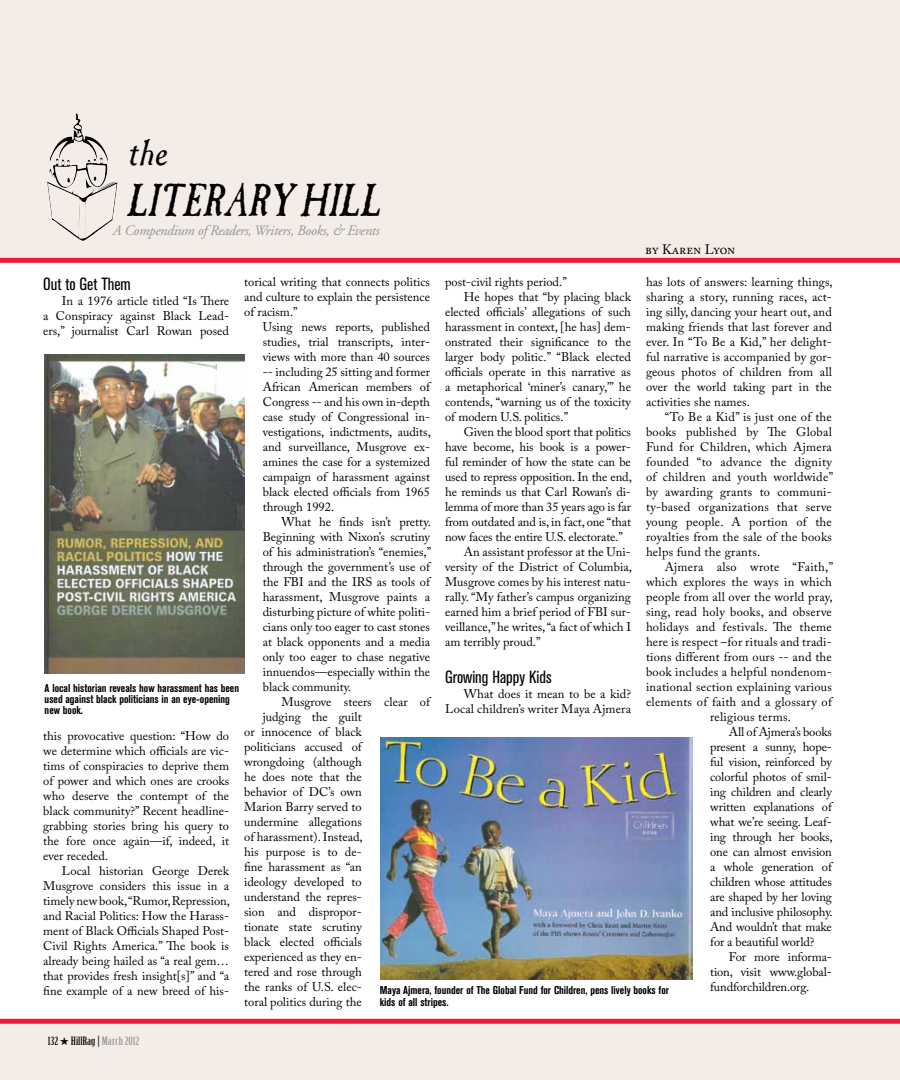
<style>
.page{position:relative;width:900px;height:1080px;background:#fff}
.page>*{position:absolute;margin:0;border:0;box-sizing:border-box;transform-origin:0 0}
.t1{font:italic 46.12px "Caslon Antique";color:#000;scale:.77 1}
.t2{font:italic 35.5px "Caslon Antique";color:#000}
.t3{font:condensed 17.5px "Akzidenz Grotesk BE";color:#000}
.t4{font:italic 14.5px "Adobe Garamond";letter-spacing:-.02em;color:#939598}
.t5{font:13.75px "Adobe Caslon Pro";letter-spacing:-.005em;color:#000}
.t6{font:12.5px/15px "Adobe Caslon Pro";color:#000;text-align:justify}
.t7{font:12.5px "Adobe Caslon Pro";letter-spacing:.02em;color:#000}
.t8{font:700 condensed 11.25px/11.2px "Akzidenz Grotesk BE";color:#000}
.t9{font:11.25px "Birch";color:#000;scale:1.25 1}
.s1{color:#939598}
</style>
<div class="page">
<div style="left:0;top:1024px;width:900px;height:56px;background:#f4ede7"></div>
<div style="left:0;top:0;width:900px;height:260px;background:#f4ede7"></div>
<div style="left:0;top:1019px;width:900px;height:5px;background:#ed1a3b"></div>
<img style="left:49px;top:113px;width:60px;height:82px">
<img style="left:45px;top:354px;width:200px;height:319px">
<div style="left:0;top:258px;width:900px;height:5px;background:#ed1a3b"></div>
<img style="left:380px;top:737px;width:312px;height:243px">
<h2 class="t2" style="left:126px;top:132px;width:43px">the</h2>
<h1 class="t1" style="left:126px;top:173px;width:332px">LITERARY HILL</h1>
<p class="t4" style="left:113px;top:222px;width:268px">A Compendium of Readers, Writers, Books, &amp; Events</p>
<p class="t5" style="left:645px;top:241px;width:92px">by Karen Lyon</p>
<p class="t6" style="left:646px;top:275px;width:188px">has lots of answers: learning things, sharing a story, running races, act&shy;ing silly, dancing your heart out, and making friends that last forever and ever. In “To Be a Kid,” her delight&shy;ful narrative is accompanied by gor&shy;geous photos of children from all over the world taking part in the activities she names.</p>
<p class="t6" style="left:646px;top:410px;width:189px;text-indent:19px">“To Be a Kid” is just one of the books published by The Global Fund for Children, which Ajmera founded “to advance the dignity of children and youth worldwide” by awarding grants to communi&shy;ty-based organizations that serve young people. A portion of the royalties from the sale of the books helps fund the grants.</p>
<p class="t7" style="left:665px;top:560px;width:170px">Ajmera also wrote “Faith,”</p>
<p class="t7" style="left:646px;top:575px;width:187px">which explores the ways in which</p>
<p class="t7" style="left:646px;top:590px;width:188px">people from all over the world pray,</p>
<p class="t6" style="left:646px;top:605px;width:187px">sing, read holy books, and observe</p>
<p class="t7" style="left:646px;top:620px;width:187px">holidays and festivals. The theme</p>
<p class="t7" style="left:646px;top:635px;width:187px">here is respect –for rituals and tradi-</p>
<p class="t6" style="left:646px;top:650px;width:187px">tions different from ours -- and the</p>
<p class="t7" style="left:646px;top:665px;width:187px">book includes a helpful nondenom-</p>
<p class="t7" style="left:646px;top:680px;width:187px">inational section explaining various</p>
<p class="t6" style="left:646px;top:695px;width:187px">elements of faith and a glossary of</p>
<p class="t6" style="left:710px;top:710px;width:82px">religious terms.</p>
<p class="t6" style="left:729px;top:725px;width:105px">All of Ajmera’s books</p>
<p class="t6" style="left:710px;top:740px;width:123px">present a sunny, hope-</p>
<p class="t6" style="left:710px;top:755px;width:124px">ful vision, reinforced by</p>
<p class="t6" style="left:710px;top:770px;width:123px">colorful photos of smil-</p>
<p class="t6" style="left:710px;top:785px;width:124px">ing children and clearly</p>
<p class="t6" style="left:710px;top:800px;width:123px">written explanations of</p>
<p class="t6" style="left:710px;top:815px;width:123px">what we’re seeing. Leaf-</p>
<p class="t6" style="left:710px;top:830px;width:124px">ing through her books,</p>
<p class="t6" style="left:710px;top:845px;width:123px">one can almost envision</p>
<p class="t6" style="left:710px;top:860px;width:123px">a whole generation of</p>
<p class="t6" style="left:710px;top:875px;width:123px">children whose attitudes</p>
<p class="t6" style="left:710px;top:890px;width:123px">are shaped by her loving</p>
<p class="t6" style="left:710px;top:905px;width:124px">and inclusive philosophy.</p>
<p class="t6" style="left:710px;top:920px;width:123px">And wouldn’t that make</p>
<p class="t6" style="left:710px;top:935px;width:106px">for a beautiful world?</p>
<p class="t6" style="left:729px;top:950px;width:105px">For more informa-</p>
<p class="t6" style="left:710px;top:965px;width:123px">tion, visit www.global-</p>
<p class="t6" style="left:710px;top:980px;width:101px">fundforchildren.org.</p>
<p class="t6" style="left:244px;top:275px;width:187px">torical writing that connects politics and culture to explain the persistence of racism.”</p>
<p class="t6" style="left:263px;top:320px;width:170px">Using news reports, published studies, trial transcripts, inter&shy;views with more than 40 sources -- including 25 sitting and former African American members of Congress -- and his own in-depth case study of Congressional in&shy;vestigations, indictments, audits, and surveillance, Musgrove ex&shy;amines the case for a systemized campaign of harassment against black elected officials from 1965 through 1992.</p>
<p class="t6" style="left:263px;top:515px;width:170px;text-indent:19px">What he finds isn’t pretty.<br>Beginning with Nixon’s scrutiny of his administration’s “enemies,” through the government’s use of the FBI and the IRS as tools of harassment, Musgrove paints a disturbing picture of white politi&shy;cians only too eager to cast stones at black opponents and a media only too eager to chase negative innuendos—especially within the black community.</p>
<p class="t6" style="left:281px;top:695px;width:150px">Musgrove steers clear of</p>
<p class="t6" style="left:263px;top:710px;width:101px">judging the guilt</p>
<p class="t6" style="left:244px;top:725px;width:120px">or innocence of black</p>
<p class="t6" style="left:244px;top:740px;width:119px">politicians accused of</p>
<p class="t6" style="left:244px;top:755px;width:119px">wrongdoing (although</p>
<p class="t6" style="left:244px;top:770px;width:119px">he does note that the</p>
<p class="t6" style="left:244px;top:785px;width:119px">behavior of DC’s own</p>
<p class="t6" style="left:244px;top:800px;width:119px">Marion Barry served to</p>
<p class="t6" style="left:244px;top:815px;width:119px">undermine allegations</p>
<p class="t6" style="left:244px;top:830px;width:120px">of harassment). Instead,</p>
<p class="t6" style="left:244px;top:845px;width:119px">his purpose is to de-</p>
<p class="t6" style="left:244px;top:860px;width:119px">fine harassment as “an</p>
<p class="t6" style="left:244px;top:875px;width:119px">ideology developed to</p>
<p class="t6" style="left:244px;top:890px;width:119px">understand the repres-</p>
<p class="t6" style="left:244px;top:905px;width:119px">sion and dispropor-</p>
<p class="t6" style="left:244px;top:920px;width:120px">tionate state scrutiny</p>
<p class="t6" style="left:244px;top:935px;width:119px">black elected officials</p>
<p class="t6" style="left:244px;top:950px;width:119px">experienced as they en-</p>
<p class="t6" style="left:244px;top:965px;width:119px">tered and rose through</p>
<p class="t6" style="left:244px;top:980px;width:119px">the ranks of U.S. elec-</p>
<p class="t6" style="left:244px;top:995px;width:119px">toral politics during the</p>
<p class="t6" style="left:445px;top:275px;width:123px">post-civil rights period.”</p>
<p class="t6" style="left:464px;top:290px;width:169px">He hopes that “by placing black</p>
<p class="t6" style="left:445px;top:305px;width:187px">elected officials’ allegations of such</p>
<p class="t6" style="left:445px;top:320px;width:187px">harassment in context, [he has] dem-</p>
<p class="t6" style="left:445px;top:335px;width:187px">onstrated their significance to the</p>
<p class="t6" style="left:445px;top:350px;width:187px">larger body politic.” “Black elected</p>
<p class="t6" style="left:445px;top:365px;width:187px">officials operate in this narrative as</p>
<p class="t6" style="left:445px;top:380px;width:187px">a metaphorical ‘miner’s canary,’” he</p>
<p class="t6" style="left:445px;top:395px;width:188px">contends, “warning us of the toxicity</p>
<p class="t6" style="left:445px;top:410px;width:125px">of modern U.S. politics.”</p>
<p class="t6" style="left:464px;top:425px;width:169px">Given the blood sport that politics</p>
<p class="t6" style="left:445px;top:440px;width:187px">have become, his book is a power-</p>
<p class="t6" style="left:445px;top:455px;width:187px">ful reminder of how the state can be</p>
<p class="t6" style="left:445px;top:470px;width:188px">used to repress opposition. In the end,</p>
<p class="t6" style="left:445px;top:485px;width:187px">he reminds us that Carl Rowan’s di-</p>
<p class="t6" style="left:445px;top:500px;width:187px">lemma of more than 35 years ago is far</p>
<p class="t6" style="left:445px;top:515px;width:187px">from outdated and is, in fact, one “that</p>
<p class="t6" style="left:445px;top:530px;width:179px">now faces the entire U.S. electorate.”</p>
<p class="t6" style="left:464px;top:545px;width:169px">An assistant professor at the Uni-</p>
<p class="t6" style="left:445px;top:560px;width:188px">versity of the District of Columbia,</p>
<p class="t6" style="left:445px;top:575px;width:187px">Musgrove comes by his interest natu-</p>
<p class="t6" style="left:445px;top:590px;width:187px">rally. “My father’s campus organizing</p>
<p class="t6" style="left:445px;top:605px;width:187px">earned him a brief period of FBI sur-</p>
<p class="t6" style="left:445px;top:620px;width:187px">veillance,” he writes, “a fact of which I</p>
<p class="t6" style="left:445px;top:635px;width:97px">am terribly proud.”</p>
<h3 class="t3" style="left:445px;top:667px;width:108px">Growing Happy Kids</h3>
<p class="t6" style="left:445px;top:686px;width:187px;text-align:right">What does it mean to be a kid?<br>Local children’s writer Maya Ajmera</p>
<h3 class="t3" style="left:43px;top:275px;width:89px">Out to Get Them</h3>
<p class="t6" style="left:43px;top:294px;width:187px;text-indent:19px">In a 1976 article titled “Is There a Conspiracy against Black Lead&shy;ers,” journalist Carl Rowan posed</p>
<p class="t8" style="left:45px;top:683px;width:196px">A local historian reveals how harassment has been used against black politicians in an eye-opening new book.</p>
<p class="t6" style="left:43px;top:729px;width:187px">this provocative question: “How do we determine which officials are vic&shy;tims of conspiracies to deprive them of power and which ones are crooks who deserve the contempt of the black community?” Recent headline&shy;grabbing stories bring his query to the fore once again—if, indeed, it ever receded.</p>
<p class="t6" style="left:43px;top:864px;width:188px;text-indent:19px">Local historian George Derek Musgrove considers this issue in a timely new book, “Rumor, Repression, and Racial Politics: How the Harass&shy;ment of Black Officials Shaped Post-Civil Rights America.” The book is already being hailed as “a real gem… that provides fresh insight[s]” and “a fine example of a new breed of his-</p>
<p class="t8" style="left:380px;top:985px;width:291px">Maya Ajmera, founder of The Global Fund for Children, pens lively books for kids of all stripes.</p>
<p class="t9" style="left:48px;top:1035px;width:75px">132 ★ HillRag| <span class="s1">March 2012</span></p>
</div>
